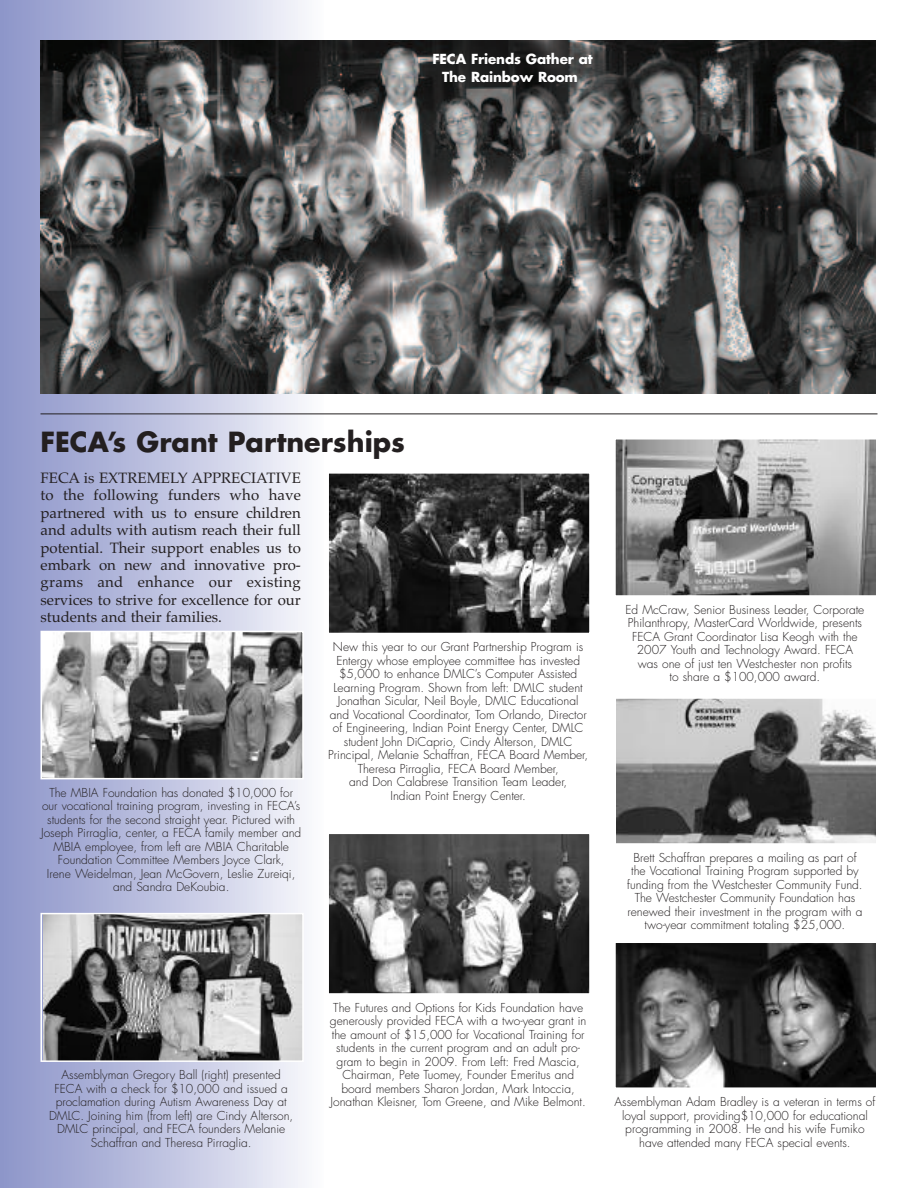
<style>
.page{position:relative;width:918px;height:1188px;background:#fff}
.page>*{position:absolute;margin:0;border:0;box-sizing:border-box;transform-origin:0 0}
.t1{font:700 27px "Futura";color:#231f20}
.t2{font:15px/17.4px "Palatino";color:#231f20;text-align:justify}
.t3{font:700 13.5px/18px "Futura";letter-spacing:-.01em;color:#fff;text-align:center}
.t4{font:300 12px/13.5px "Futura";color:#231f20;text-align:center}
</style>
<div class="page">
<div style="left:0;top:0;width:324px;height:1188px;background:linear-gradient(to right,#8a92c8,#f8f8fc)"></div>
<hr style="left:0;top:0;width:4px;height:1188px;background:#8d96c9">
<img style="left:617px;top:441px;width:258px;height:153px">
<div style="left:614px;top:438px;width:264px;height:159px;border:2px solid #fff"></div>
<img style="left:617px;top:945px;width:258px;height:141px">
<div style="left:614px;top:942px;width:264px;height:147px;border:2px solid #fff"></div>
<img style="left:330px;top:475px;width:258px;height:156px">
<div style="left:327px;top:472px;width:264px;height:162px;border:2px solid #fff"></div>
<img style="left:43px;top:916px;width:258px;height:143px">
<div style="left:40px;top:913px;width:264px;height:149px;border:2px solid #fff"></div>
<img style="left:43px;top:634px;width:258px;height:142px">
<div style="left:40px;top:631px;width:264px;height:148px;border:2px solid #fff"></div>
<img style="left:330px;top:836px;width:258px;height:156px">
<div style="left:327px;top:833px;width:264px;height:162px;border:2px solid #fff"></div>
<img style="left:40px;top:40px;width:836px;height:354px">
<hr style="left:40px;top:414px;width:838px;height:1px;background:#231f20">
<img style="left:617px;top:700px;width:258px;height:142px">
<div style="left:614px;top:697px;width:264px;height:148px;border:2px solid #fff"></div>
<p class="t3" style="left:432px;top:51px;width:162px">FECA Friends Gather at<br>The Rainbow Room</p>
<h1 class="t1" style="left:40px;top:430px;width:366px">FECA’s Grant Partnerships</h1>
<p class="t2" style="left:40px;top:469px;width:262px">FECA is EXTREMELY APPRECIATIVE to the following funders who have partnered with us to ensure children and adults with autism reach their full potential. Their support enables us to embark on new and innovative pro&shy;grams and enhance our existing services to strive for excellence for our students and their families.</p>
<p class="t4" style="left:41px;top:786px;width:262px">The MBIA Foundation has donated $10,000 for our vocational training program, investing in FECA’s students for the second straight year. Pictured with Joseph Pirraglia, center, a FECA family member and MBIA employee, from left are MBIA Charitable Foundation Committee Members Joyce Clark,<br>Irene Weidelman, Jean McGovern, Leslie Zureiqi, and Sandra DeKoubia.</p>
<p class="t4" style="left:328px;top:641px;width:261px">New this year to our Grant Partnership Program is Entergy whose employee committee has invested $5,000 to enhance DMLC’s Computer Assisted Learning Program. Shown from left: DMLC student Jonathan Sicular, Neil Boyle, DMLC Educational and Vocational Coordinator, Tom Orlando, Director of Engineering, Indian Point Energy Center, DMLC student John DiCaprio, Cindy Alterson, DMLC Principal, Melanie Schaffran, FECA Board Member, Theresa Pirraglia, FECA Board Member,<br>and Don Calabrese Transition Team Leader,<br>Indian Point Energy Center.</p>
<p class="t4" style="left:49px;top:1069px;width:246px">Assemblyman Gregory Ball (right) presented FECA with a check for $10,000 and issued a proclamation during Autism Awareness Day at DMLC. Joining him (from left) are Cindy Alterson, DMLC principal, and FECA founders Melanie Schaffran and Theresa Pirraglia.</p>
<p class="t4" style="left:330px;top:1002px;width:258px">The Futures and Options for Kids Foundation have generously provided FECA with a two-year grant in the amount of $15,000 for Vocational Training for students in the current program and an adult pro&shy;gram to begin in 2009. From Left: Fred Mascia, Chairman, Pete Tuomey, Founder Emeritus and board members Sharon Jordan, Mark Intoccia, Jonathan Kleisner, Tom Greene, and Mike Belmont.</p>
<p class="t4" style="left:626px;top:604px;width:240px">Ed McCraw, Senior Business Leader, Corporate Philanthropy, MasterCard Worldwide, presents FECA Grant Coordinator Lisa Keogh with the 2007 Youth and Technology Award. FECA was one of just ten Westchester non profits<br>to share a $100,000 award.</p>
<p class="t4" style="left:627px;top:852px;width:237px">Brett Schaffran prepares a mailing as part of the Vocational Training Program supported by funding from the Westchester Community Fund.<br>The Westchester Community Foundation has renewed their investment in the program with a two-year commitment totaling $25,000.</p>
<p class="t4" style="left:615px;top:1096px;width:262px">Assemblyman Adam Bradley is a veteran in terms of loyal support, providing$10,000 for educational programming in 2008. He and his wife Fumiko have attended many FECA special events.</p>
</div>
